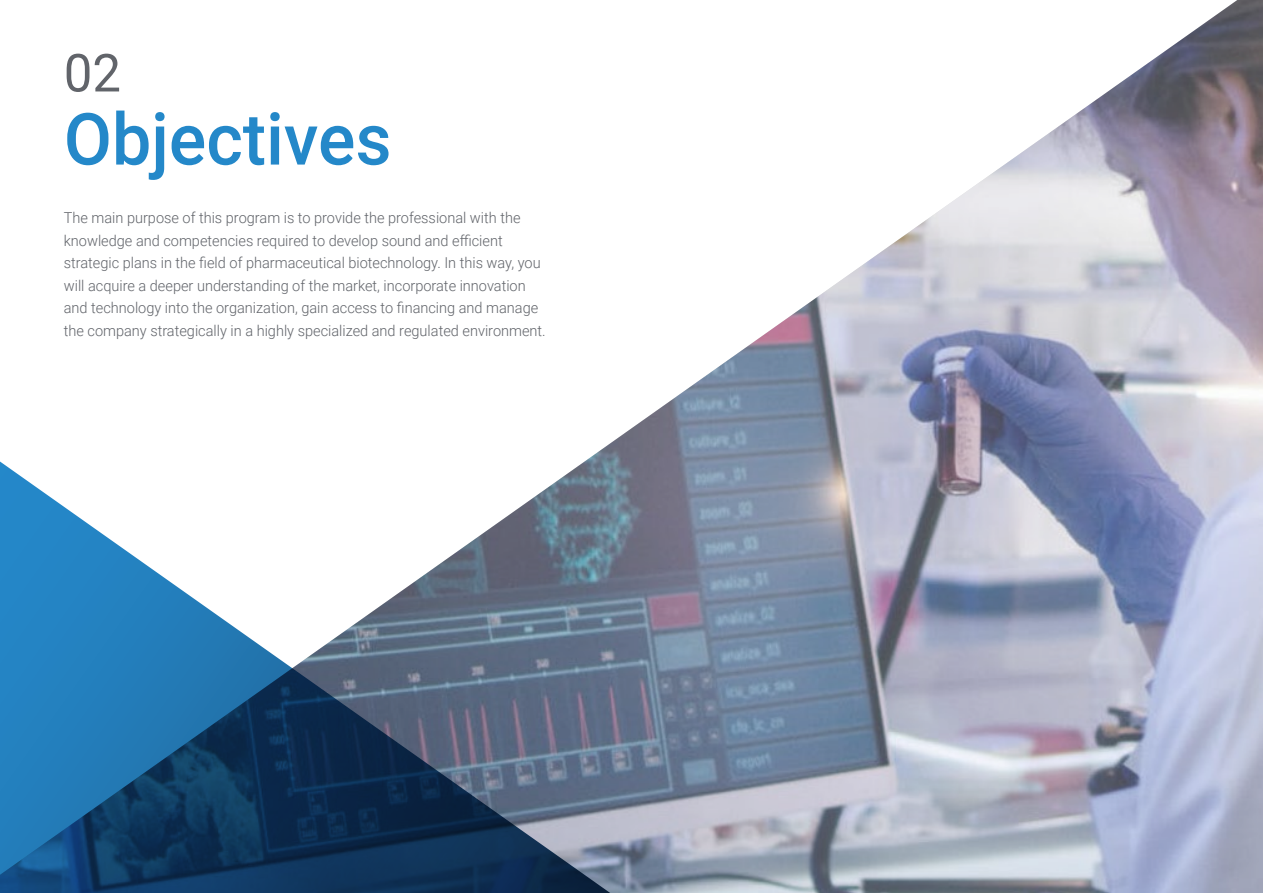
<style>
.page{position:relative;width:1263px;height:893px;background:#fff}
.page>*{position:absolute;margin:0;border:0;box-sizing:border-box;transform-origin:0 0}
.t1{font:500 72px "Roboto";color:#2488c9}
.t2{font:52.5px "Roboto";color:#61646a}
.t3{font:300 15px/22.5px "Roboto";color:#61646a}
</style>
<div class="page">
<img style="left:606px;top:0;width:657px;height:893px">
<svg style="left:0;top:446px;width:640px;height:447px"></svg>
<h2 class="t2" style="left:64px;top:36px;width:59px">02</h2>
<h1 class="t1" style="left:64px;top:89px;width:329px">Objectives</h1>
<p class="t3" style="left:64px;top:206px;width:483px">The main purpose of this program is to provide the professional with the knowledge and competencies required to develop sound and efficient strategic plans in the field of pharmaceutical biotechnology. In this way, you will acquire a deeper understanding of the market, incorporate innovation and technology into the organization, gain access to financing and manage the company strategically in a highly specialized and regulated environment.</p>
</div>
